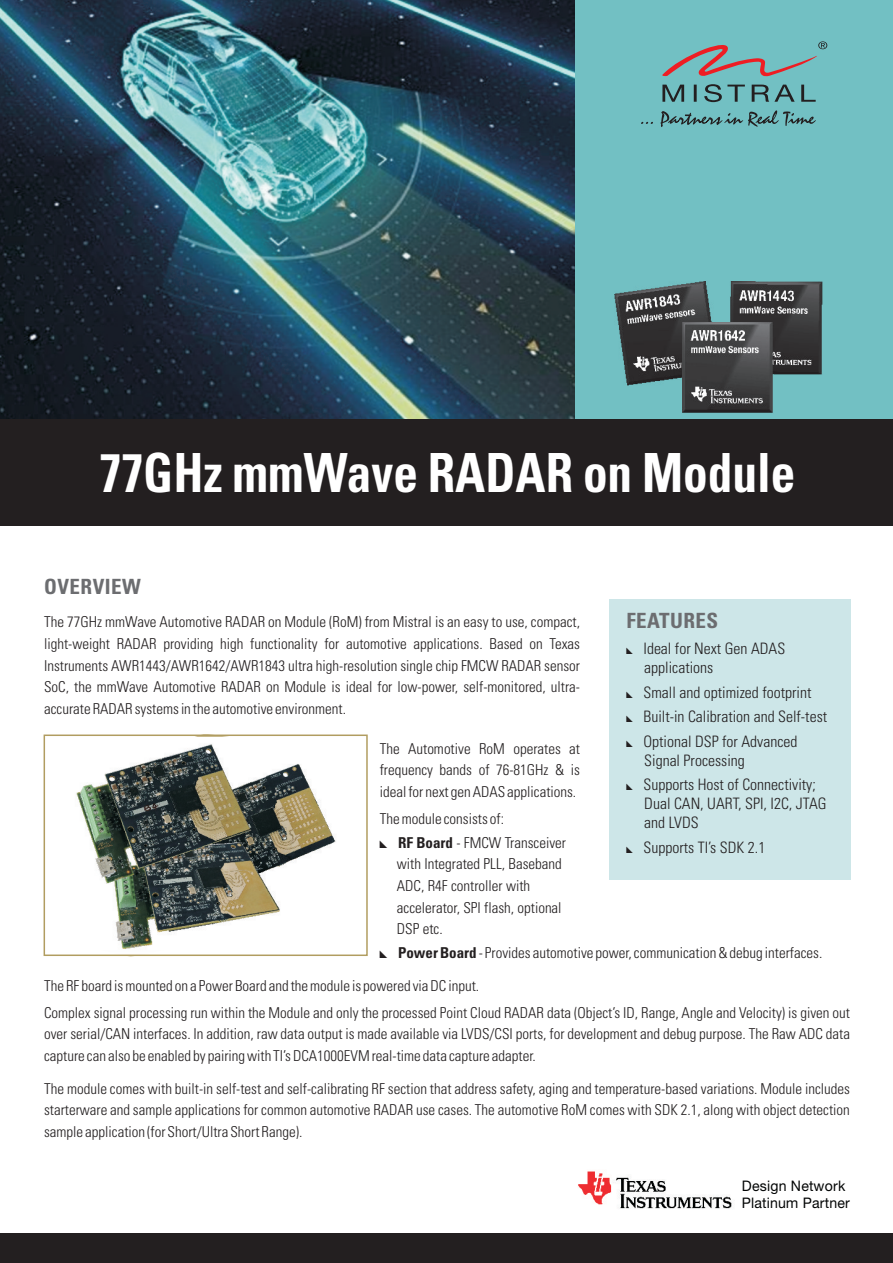
<style>
.page{position:relative;width:893px;height:1263px;background:#fff}
.page>*{position:absolute;margin:0;border:0;box-sizing:border-box;transform-origin:0 0}
.t1{font:700 condensed 54px "Univers 67";color:#fff;scale:.91 1}
.t2{font:700 condensed 21px "Univers 67";letter-spacing:.02em;color:#6c6d70}
.t3{font:300 condensed 15.75px/24.6px "Univers 47";color:#231f20}
.t4{font:300 condensed 15px/21.6px "Univers 47";color:#231f20;text-align:justify}
.t5{font:14.55px/16px "Helvetica Neue";color:#020404}
.s1{font-family:"Univers 67";font-weight:700}
</style>
<div class="page">
<img style="left:0;top:0;width:575px;height:420px">
<div style="left:0;top:1233px;width:893px;height:30px;background:#231f20"></div>
<div style="left:575px;top:0;width:318px;height:431px;background:#72c0c3"></div>
<div style="left:0;top:420px;width:893px;height:106px;background:#231f20"></div>
<svg style="left:662px;top:41px;width:165px;height:36px"></svg>
<svg style="left:641px;top:110px;width:175px;height:17px"></svg>
<svg style="left:662px;top:84px;width:154px;height:18px"></svg>
<img style="left:578px;top:1171px;width:154px;height:38px">
<img style="left:729px;top:282px;width:93px;height:93px">
<img style="left:615px;top:282px;width:103px;height:103px">
<img style="left:682px;top:323px;width:91px;height:90px">
<img style="left:271px;top:764px;width:65px;height:98px">
<img style="left:83px;top:802px;width:205px;height:155px">
<img style="left:71px;top:734px;width:200px;height:170px">
<svg style="left:626px;top:647px;width:7px;height:7px"></svg>
<svg style="left:626px;top:691px;width:7px;height:6px"></svg>
<svg style="left:626px;top:716px;width:7px;height:6px"></svg>
<svg style="left:626px;top:740px;width:7px;height:7px"></svg>
<svg style="left:626px;top:784px;width:7px;height:6px"></svg>
<svg style="left:626px;top:846px;width:7px;height:7px"></svg>
<h1 class="t1" style="left:100px;top:452px;width:766px">77GHz mmWave RADAR on Module</h1>
<h2 class="t2" style="left:44px;top:578px;width:98px">OVERVIEW</h2>
<p class="t4" style="left:44px;top:613px;width:537px">The 77GHz mmWave Automotive RADAR on Module (RoM) from Mistral is an easy to use, compact, light-weight RADAR providing high functionality for automotive applications. Based on Texas Instruments AWR1443/AWR1642/AWR1843 ultra high-resolution single chip FMCW RADAR sensor SoC, the mmWave Automotive RADAR on Module is ideal for low-power, self-monitored, ultra&shy;accurate RADAR systems in the automotive environment.</p>
<p class="t4" style="left:380px;top:739px;width:202px">The Automotive RoM operates at frequency bands of 76-81GHz &amp; is ideal for next gen ADAS applications.</p>
<p class="t4" style="left:398px;top:808px;width:170px;line-height:23.7px;text-indent:-18px">The module consists of:<br><span class="s1">RF Board</span> - FMCW Transceiver</p>
<p class="t4" style="left:397px;top:855px;width:166px;text-align:left">with Integrated PLL, Baseband<br>ADC, R4F controller with accelerator, SPI flash, optional<br>DSP etc.</p>
<p class="t4" style="left:44px;top:938px;width:780px;line-height:32.5px;text-indent:354px"><span class="s1">Power Board</span> - Provides automotive power, communication &amp; debug interfaces.<br>The RF board is mounted on a Power Board and the module is powered via DC input.</p>
<p class="t4" style="left:44px;top:1003px;width:807px">Complex signal processing run within the Module and only the processed Point Cloud RADAR data (Object’s ID, Range, Angle and Velocity) is given out over serial/CAN interfaces. In addition, raw data output is made available via LVDS/CSI ports, for development and debug purpose. The Raw ADC data capture can also be enabled by pairing with TI’s DCA1000EVM real-time data capture adapter.</p>
<p class="t4" style="left:44px;top:1079px;width:807px">The module comes with built-in self-test and self-calibrating RF section that address safety, aging and temperature-based variations. Module includes starterware and sample applications for common automotive RADAR use cases. The automotive RoM comes with SDK 2.1, along with object detection sample application (for Short/Ultra Short Range).</p>
<h2 class="t2" style="left:626px;top:612px;width:93px">FEATURES</h2>
<p class="t3" style="left:643px;top:640px;width:143px;line-height:18.9px">Ideal for Next Gen ADAS applications</p>
<p class="t3" style="left:643px;top:681px;width:185px">Small and optimized footprint<br>Built-in Calibration and Self-test<br>Optional DSP for Advanced</p>
<p class="t3" style="left:643px;top:749px;width:174px">Signal Processing<br>Supports Host of Connectivity;</p>
<p class="t3" style="left:644px;top:796px;width:184px;line-height:18.9px">Dual CAN, UART, SPI, I2C, JTAG and LVDS</p>
<p class="t3" style="left:643px;top:837px;width:123px">Supports TI’s SDK 2.1</p>
<p class="t5" style="left:742px;top:1179px;width:110px">Design Network<br>Platinum Partner</p>
</div>
